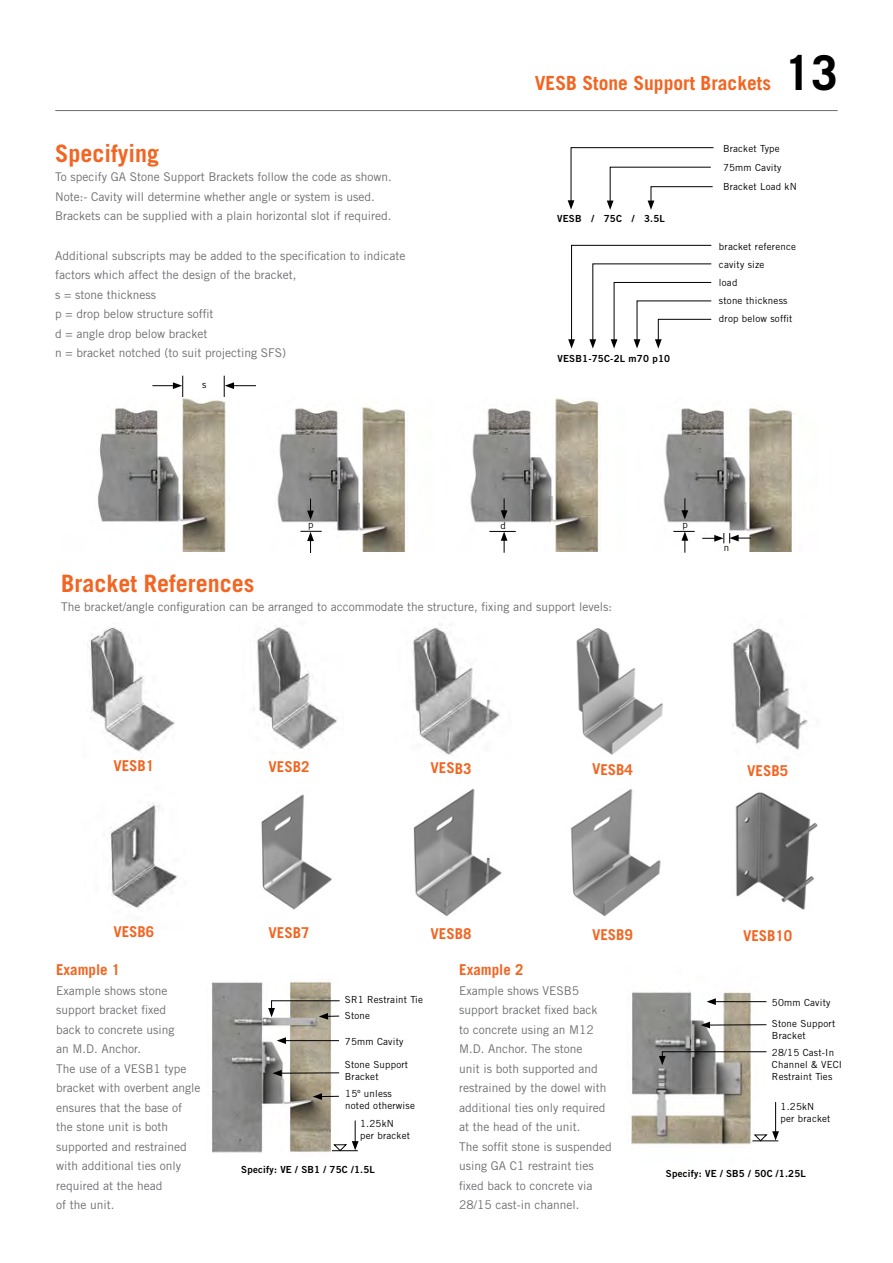
<style>
.page{position:relative;width:893px;height:1263px;background:#fff}
.page>*{position:absolute;margin:0;border:0;box-sizing:border-box;transform-origin:0 0}
.t1{font:700 48px "Trade Gothic LT Std";color:#000}
.t2{font:700 24px "Trade Gothic LT Std";color:#f26522}
.t3{font:700 19.5px "Trade Gothic LT Std";color:#f26522}
.t4{font:700 15px "Trade Gothic LT Std";color:#f26522}
.t5{font:12px/19.5px "Trade Gothic LT Std";color:#6d6e71}
.t6{font:9.75px/12px "Trade Gothic LT Std";letter-spacing:.02em;color:#000}
.t7{font:9.75px "Trade Gothic LT Std Bd 2";letter-spacing:.02em;color:#000}
</style>
<div class="page">
<hr style="left:55px;top:110px;width:783px;height:1px;background:#6d6e71">
<img style="left:735px;top:792px;width:83px;height:118px">
<img style="left:571px;top:789px;width:90px;height:128px">
<img style="left:413px;top:788px;width:89px;height:128px">
<img style="left:110px;top:802px;width:68px;height:108px">
<img style="left:261px;top:794px;width:71px;height:116px">
<img style="left:211px;top:980px;width:127px;height:173px">
<img style="left:630px;top:991px;width:136px;height:154px">
<svg style="left:659px;top:1051px;width:108px;height:14px"></svg>
<hr style="left:284px;top:1040px;width:55px;height:1px;background:#000">
<svg style="left:277px;top:1037px;width:9px;height:7px"></svg>
<hr style="left:713px;top:1001px;width:53px;height:1px;background:#000">
<svg style="left:707px;top:998px;width:9px;height:7px"></svg>
<svg style="left:268px;top:1000px;width:72px;height:20px"></svg>
<hr style="left:279px;top:1072px;width:60px;height:1px;background:#000">
<svg style="left:272px;top:1070px;width:10px;height:6px"></svg>
<hr style="left:708px;top:1024px;width:58px;height:1px;background:#000">
<svg style="left:701px;top:1022px;width:9px;height:6px"></svg>
<svg style="left:332px;top:1120px;width:27px;height:31px"></svg>
<hr style="left:775px;top:1102px;width:1px;height:32px;background:#000">
<svg style="left:752px;top:1131px;width:27px;height:10px"></svg>
<svg style="left:568px;top:245px;width:144px;height:103px"></svg>
<img style="left:732px;top:627px;width:76px;height:123px">
<img style="left:576px;top:628px;width:87px;height:127px">
<img style="left:410px;top:624px;width:90px;height:132px">
<img style="left:87px;top:627px;width:87px;height:126px">
<img style="left:253px;top:625px;width:85px;height:124px">
<svg style="left:313px;top:1093px;width:26px;height:7px"></svg>
<img style="left:98px;top:398px;width:128px;height:153px">
<img style="left:277px;top:404px;width:129px;height:147px">
<img style="left:470px;top:398px;width:129px;height:153px">
<img style="left:663px;top:407px;width:129px;height:144px">
<svg style="left:568px;top:147px;width:146px;height:63px"></svg>
<svg style="left:152px;top:376px;width:31px;height:21px"></svg>
<svg style="left:224px;top:376px;width:32px;height:21px"></svg>
<svg style="left:307px;top:499px;width:7px;height:21px"></svg>
<svg style="left:300px;top:531px;width:22px;height:22px"></svg>
<svg style="left:501px;top:498px;width:6px;height:22px"></svg>
<svg style="left:489px;top:531px;width:27px;height:22px"></svg>
<svg style="left:681px;top:498px;width:7px;height:21px"></svg>
<svg style="left:673px;top:531px;width:22px;height:22px"></svg>
<svg style="left:702px;top:533px;width:49px;height:10px"></svg>
<h2 class="t2" style="left:55px;top:139px;width:106px">Specifying</h2>
<p class="t5" style="left:55px;top:167px;width:338px">To specify GA Stone Support Brackets follow the code as shown.<br>Note:- Cavity will determine whether angle or system is used.<br>Brackets can be supplied with a plain horizontal slot if required.</p>
<h3 class="t3" style="left:535px;top:71px;width:238px">VESB Stone Support Brackets</h3>
<h1 class="t1" style="left:784px;top:43px;width:55px">13</h1>
<p class="t6" style="left:723px;top:142px;width:58px">Bracket Type</p>
<p class="t7" style="left:557px;top:213px;width:109px">VESB / 75C / 3.5L</p>
<p class="t6" style="left:723px;top:157px;width:75px;line-height:19.5px">75mm Cavity<br>Bracket Load kN</p>
<p class="t6" style="left:719px;top:240px;width:79px">bracket reference</p>
<p class="t5" style="left:55px;top:245px;width:352px">Additional subscripts may be added to the specification to indicate factors which affect the design of the bracket,<br>s = stone thickness<br>p = drop below structure soffit<br>d = angle drop below bracket<br>n = bracket notched (to suit projecting SFS)</p>
<p class="t6" style="left:719px;top:255px;width:75px;line-height:18.1px">cavity size<br>load<br>stone thickness drop below soffit</p>
<p class="t7" style="left:558px;top:352px;width:114px">VESB1-75C-2L m70 p10</p>
<p class="t6" style="left:202px;top:378px;width:6px">s</p>
<p class="t6" style="left:308px;top:518px;width:7px">p</p>
<p class="t6" style="left:500px;top:519px;width:7px">d</p>
<p class="t6" style="left:683px;top:519px;width:7px">p</p>
<h2 class="t2" style="left:61px;top:568px;width:195px">Bracket References</h2>
<p class="t5" style="left:61px;top:597px;width:552px">The bracket/angle configuration can be arranged to accommodate the structure, fixing and support levels:</p>
<p class="t6" style="left:724px;top:541px;width:7px">n</p>
<p class="t4" style="left:114px;top:756px;width:42px;rotate:1deg">VESB1</p>
<p class="t4" style="left:269px;top:757px;width:42px;rotate:1deg">VESB2</p>
<p class="t4" style="left:431px;top:759px;width:42px;rotate:1deg">VESB3</p>
<p class="t4" style="left:592px;top:760px;width:42px;rotate:1deg">VESB4</p>
<p class="t4" style="left:747px;top:761px;width:42px;rotate:1deg">VESB5</p>
<p class="t4" style="left:114px;top:922px;width:42px;rotate:1deg">VESB6</p>
<p class="t4" style="left:269px;top:923px;width:42px;rotate:1deg">VESB7</p>
<p class="t4" style="left:431px;top:924px;width:42px;rotate:1deg">VESB8</p>
<p class="t4" style="left:592px;top:925px;width:42px;rotate:1deg">VESB9</p>
<p class="t4" style="left:743px;top:926px;width:51px;rotate:1deg">VESB10</p>
<p class="t4" style="left:56px;top:960px;width:66px">Example 1</p>
<p class="t5" style="left:56px;top:980px;width:146px">Example shows stone support bracket fixed<br>back to concrete using<br>an M.D. Anchor.<br>The use of a VESB1 type bracket with overbent angle ensures that the base of the stone unit is both supported and restrained with additional ties only required at the head<br>of the unit.</p>
<p class="t4" style="left:459px;top:960px;width:66px">Example 2</p>
<p class="t5" style="left:459px;top:980px;width:154px">Example shows VESB5 support bracket fixed back<br>to concrete using an M12<br>M.D. Anchor. The stone<br>unit is both supported and restrained by the dowel with additional ties only required at the head of the unit.<br>The soffit stone is suspended using GA C1 restraint ties fixed back to concrete via<br>28/15 cast-in channel.</p>
<p class="t6" style="left:345px;top:993px;width:80px">SR1 Restraint Tie</p>
<p class="t6" style="left:772px;top:997px;width:60px">50mm Cavity</p>
<p class="t6" style="left:345px;top:1010px;width:27px">Stone</p>
<p class="t6" style="left:772px;top:1018px;width:65px">Stone Support<br>Bracket</p>
<p class="t6" style="left:345px;top:1036px;width:60px">75mm Cavity</p>
<p class="t6" style="left:772px;top:1046px;width:72px">28/15 Cast-In<br>Channel &amp; VECI<br>Restraint Ties</p>
<p class="t6" style="left:345px;top:1059px;width:65px">Stone Support<br>Bracket</p>
<p class="t6" style="left:345px;top:1088px;width:71px">15º unless noted otherwise</p>
<p class="t6" style="left:781px;top:1100px;width:51px">1.25kN per bracket</p>
<p class="t6" style="left:360px;top:1117px;width:51px">1.25kN per bracket</p>
<p class="t7" style="left:241px;top:1164px;width:135px">Specify: VE / SB1 / 75C /1.5L</p>
<p class="t7" style="left:666px;top:1167px;width:141px">Specify: VE / SB5 / 50C /1.25L</p>
</div>
